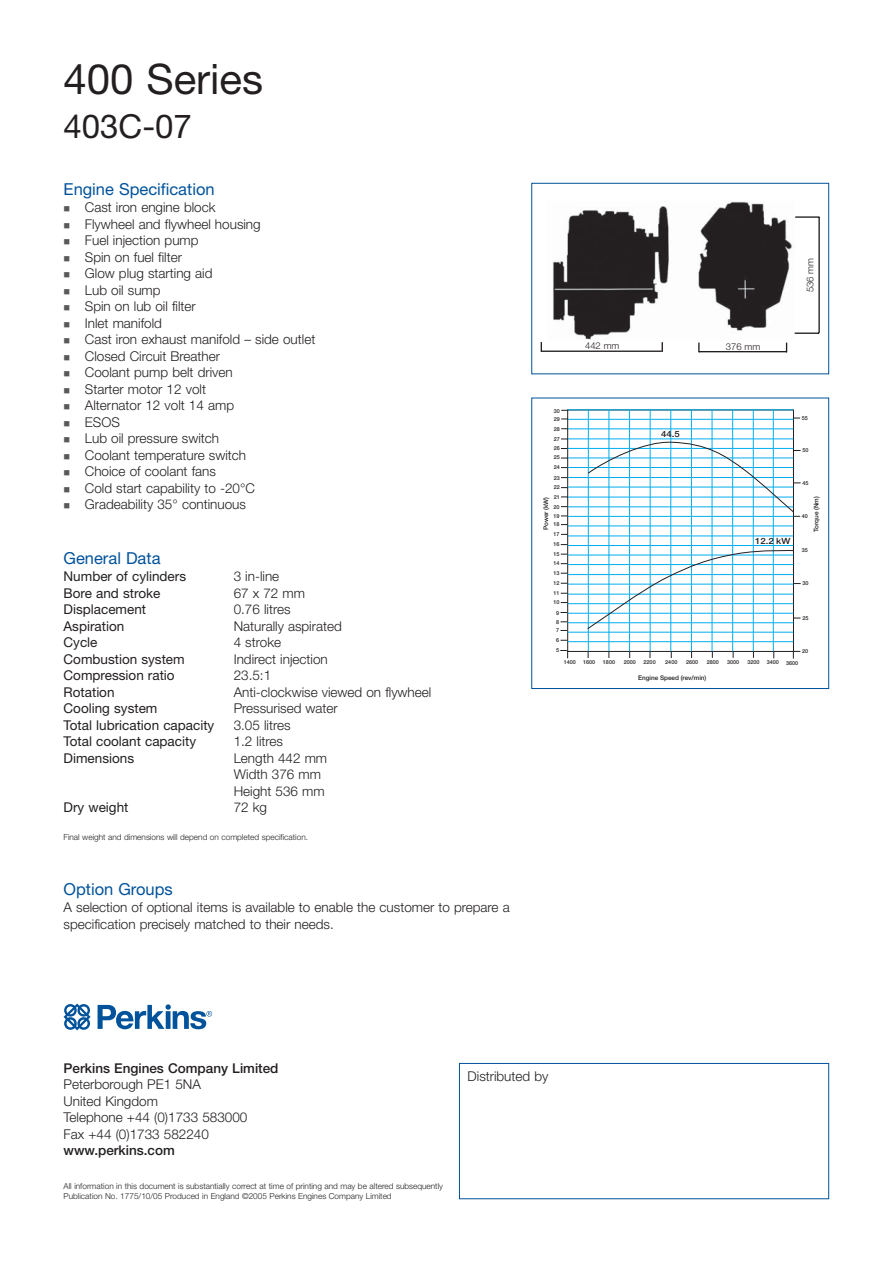
<style>
.page{position:relative;width:893px;height:1263px;background:#fff}
.page>*{position:absolute;margin:0;border:0;box-sizing:border-box;transform-origin:0 0}
.t1{font:42px "Helvetica Neue";color:#231f20}
.t2{font:33px "Helvetica Neue";color:#231f20}
.t3{font:16.5px "Helvetica Neue";color:#00529b}
.t4{font:300 13.5px/16.5px "Helvetica Neue";color:#231f20}
.t5{font:13.5px "Helvetica Neue";color:#231f20}
.t6{font:500 13.5px "Helvetica Neue";color:#231f20}
.t7{font:300 9.45px "Helvetica Neue";color:#231f20}
.t8{font:500 8.55px "Helvetica Neue";color:#231f20;scale:1.11 1}
.t9{font:300 8.25px/10.5px "Helvetica Neue";color:#231f20}
.t10{font:500 6.3px "Helvetica Neue";color:#231f20}
.t11{font:500 5.4px/9.9px "Helvetica Neue";color:#231f20}
</style>
<div class="page">
<img style="left:553px;top:202px;width:239px;height:138px">
<hr style="left:699px;top:351px;width:88px;height:1px;background:#231f20">
<svg style="left:661px;top:342px;width:2px;height:10px"></svg>
<hr style="left:541px;top:351px;width:120px;height:1px;background:#231f20">
<svg style="left:795px;top:333px;width:24px;height:1px"></svg>
<hr style="left:795px;top:216px;width:24px;height:2px;background:#231f20">
<hr style="left:818px;top:217px;width:2px;height:116px;background:#231f20">
<div style="left:531px;top:183px;width:298px;height:191px;border:1px solid #00529b"></div>
<div style="left:459px;top:1063px;width:370px;height:136px;border:1px solid #00529b"></div>
<svg style="left:560px;top:410px;width:234px;height:249px"></svg>
<hr style="left:567px;top:632px;width:226px;height:1px;background:#00adef">
<hr style="left:567px;top:641px;width:226px;height:1px;background:#00adef">
<hr style="left:567px;top:623px;width:226px;height:1px;background:#00adef">
<hr style="left:567px;top:613px;width:226px;height:1px;background:#00adef">
<hr style="left:567px;top:603px;width:226px;height:1px;background:#00adef">
<hr style="left:567px;top:594px;width:226px;height:1px;background:#00adef">
<hr style="left:567px;top:584px;width:226px;height:1px;background:#00adef">
<hr style="left:567px;top:574px;width:226px;height:1px;background:#00adef">
<hr style="left:567px;top:564px;width:226px;height:1px;background:#00adef">
<hr style="left:567px;top:555px;width:226px;height:1px;background:#00adef">
<hr style="left:567px;top:545px;width:226px;height:1px;background:#00adef">
<hr style="left:567px;top:536px;width:226px;height:1px;background:#00adef">
<hr style="left:567px;top:526px;width:226px;height:1px;background:#00adef">
<hr style="left:567px;top:516px;width:226px;height:1px;background:#00adef">
<hr style="left:567px;top:507px;width:226px;height:1px;background:#00adef">
<hr style="left:567px;top:497px;width:226px;height:1px;background:#00adef">
<hr style="left:567px;top:487px;width:226px;height:1px;background:#00adef">
<hr style="left:567px;top:477px;width:226px;height:1px;background:#00adef">
<hr style="left:567px;top:467px;width:226px;height:1px;background:#00adef">
<hr style="left:567px;top:458px;width:226px;height:1px;background:#00adef">
<hr style="left:567px;top:448px;width:226px;height:1px;background:#00adef">
<hr style="left:567px;top:439px;width:226px;height:1px;background:#00adef">
<hr style="left:567px;top:429px;width:226px;height:1px;background:#00adef">
<hr style="left:567px;top:419px;width:226px;height:1px;background:#00adef">
<hr style="left:567px;top:410px;width:226px;height:1px;background:#00adef">
<hr style="left:629px;top:410px;width:1px;height:241px;background:#00adef">
<hr style="left:609px;top:410px;width:1px;height:241px;background:#00adef">
<hr style="left:588px;top:410px;width:1px;height:241px;background:#00adef">
<hr style="left:650px;top:410px;width:1px;height:241px;background:#00adef">
<hr style="left:691px;top:410px;width:1px;height:241px;background:#00adef">
<hr style="left:670px;top:410px;width:1px;height:241px;background:#00adef">
<hr style="left:712px;top:410px;width:1px;height:241px;background:#00adef">
<hr style="left:753px;top:410px;width:1px;height:241px;background:#00adef">
<hr style="left:732px;top:410px;width:1px;height:241px;background:#00adef">
<hr style="left:773px;top:410px;width:1px;height:241px;background:#00adef">
<svg style="left:587px;top:418px;width:214px;height:241px"></svg>
<div style="left:531px;top:398px;width:298px;height:291px;border:1px solid #00529b"></div>
<svg style="left:64px;top:1004px;width:27px;height:26px"></svg>
<svg style="left:98px;top:1004px;width:114px;height:25px"></svg>
<h1 class="t1" style="left:64px;top:64px;width:201px">400 Series</h1>
<h2 class="t2" style="left:64px;top:115px;width:130px">403C-07</h2>
<p class="t3" style="left:64px;top:183px;width:153px">Engine Specification</p>
<p class="t4" style="left:85px;top:200px;width:232px">Cast iron engine block<br>Flywheel and flywheel housing<br>Fuel injection pump<br>Spin on fuel filter<br>Glow plug starting aid<br>Lub oil sump<br>Spin on lub oil filter<br>Inlet manifold<br>Cast iron exhaust manifold – side outlet<br>Closed Circuit Breather<br>Coolant pump belt driven<br>Starter motor 12 volt<br>Alternator 12 volt 14 amp<br>ESOS<br>Lub oil pressure switch<br>Coolant temperature switch<br>Choice of coolant fans<br>Cold start capability to -20°C<br>Gradeability 35° continuous</p>
<p class="t3" style="left:64px;top:552px;width:98px">General Data</p>
<p class="t5" style="left:64px;top:572px;width:124px">Number of cylinders</p>
<p class="t4" style="left:234px;top:570px;width:47px">3 in-line</p>
<p class="t5" style="left:64px;top:588px;width:98px">Bore and stroke</p>
<p class="t4" style="left:234px;top:586px;width:73px">67 x 72 mm</p>
<p class="t5" style="left:64px;top:605px;width:84px">Displacement</p>
<p class="t4" style="left:234px;top:603px;width:58px">0.76 litres</p>
<p class="t5" style="left:64px;top:621px;width:62px">Aspiration</p>
<p class="t4" style="left:234px;top:619px;width:110px">Naturally aspirated</p>
<p class="t5" style="left:64px;top:638px;width:35px">Cycle</p>
<p class="t4" style="left:234px;top:636px;width:49px">4 stroke</p>
<p class="t5" style="left:64px;top:654px;width:123px">Combustion system</p>
<p class="t4" style="left:234px;top:652px;width:96px">Indirect injection</p>
<p class="t5" style="left:64px;top:671px;width:113px">Compression ratio</p>
<p class="t4" style="left:234px;top:669px;width:39px">23.5:1</p>
<p class="t5" style="left:64px;top:687px;width:52px">Rotation</p>
<p class="t4" style="left:234px;top:685px;width:199px">Anti-clockwise viewed on flywheel</p>
<p class="t5" style="left:64px;top:704px;width:95px">Cooling system</p>
<p class="t4" style="left:234px;top:702px;width:106px">Pressurised water</p>
<p class="t5" style="left:64px;top:720px;width:152px">Total lubrication capacity</p>
<p class="t4" style="left:234px;top:718px;width:58px">3.05 litres</p>
<p class="t5" style="left:64px;top:737px;width:134px">Total coolant capacity</p>
<p class="t4" style="left:234px;top:735px;width:51px">1.2 litres</p>
<p class="t5" style="left:64px;top:753px;width:72px">Dimensions</p>
<p class="t4" style="left:234px;top:751px;width:95px">Length 442 mm<br>Width 376 mm<br>Height 536 mm</p>
<p class="t5" style="left:64px;top:803px;width:66px">Dry weight</p>
<p class="t4" style="left:234px;top:801px;width:35px">72 kg</p>
<p class="t9" style="left:64px;top:833px;width:246px">Final weight and dimensions will depend on completed specification.</p>
<p class="t3" style="left:64px;top:883px;width:111px">Option Groups</p>
<p class="t4" style="left:64px;top:901px;width:448px">A selection of optional items is available to enable the customer to prepare a specification precisely matched to their needs.</p>
<p class="t11" style="left:554px;top:408px;width:8px;line-height:7.6px">30<br>29</p>
<p class="t11" style="left:554px;top:424px;width:8px">28<br>27</p>
<p class="t11" style="left:554px;top:444px;width:8px">26</p>
<p class="t11" style="left:554px;top:453px;width:8px">25</p>
<p class="t11" style="left:554px;top:463px;width:8px">24</p>
<p class="t11" style="left:554px;top:473px;width:8px">23</p>
<p class="t11" style="left:554px;top:483px;width:8px">22</p>
<p class="t7" style="left:585px;top:342px;width:36px">442 mm</p>
<p class="t7" style="left:726px;top:343px;width:36px">376 mm</p>
<p class="t8" style="left:661px;top:431px;width:18px">44.5</p>
<p class="t7" style="left:807px;top:292px;width:36px;rotate:-90deg">536 mm</p>
<p class="t11" style="left:802px;top:413px;width:8px">55</p>
<p class="t11" style="left:802px;top:446px;width:8px">50</p>
<p class="t11" style="left:802px;top:478px;width:8px">45</p>
<p class="t11" style="left:554px;top:492px;width:8px">21</p>
<p class="t10" style="left:544px;top:530px;width:35px;rotate:-90deg">Power (kW)</p>
<p class="t10" style="left:814px;top:532px;width:37px;rotate:-90deg">Torque (Nm)</p>
<p class="t11" style="left:553px;top:502px;width:8px">20</p>
<p class="t11" style="left:802px;top:512px;width:8px">40</p>
<p class="t11" style="left:553px;top:513px;width:8px;line-height:7.6px">19<br>18</p>
<p class="t11" style="left:553px;top:530px;width:8px">17<br>16</p>
<p class="t8" style="left:755px;top:538px;width:33px">12.2 kW</p>
<p class="t11" style="left:802px;top:546px;width:8px">35</p>
<p class="t11" style="left:553px;top:549px;width:8px">15</p>
<p class="t11" style="left:553px;top:558px;width:8px">14</p>
<p class="t11" style="left:553px;top:568px;width:8px">13</p>
<p class="t11" style="left:553px;top:579px;width:8px">12</p>
<p class="t11" style="left:553px;top:588px;width:8px">11</p>
<p class="t11" style="left:553px;top:598px;width:8px">10</p>
<p class="t11" style="left:556px;top:608px;width:5px">9</p>
<p class="t11" style="left:556px;top:619px;width:5px;line-height:7.6px">8<br>7</p>
<p class="t11" style="left:556px;top:636px;width:5px">6<br>5</p>
<p class="t11" style="left:802px;top:579px;width:8px">30</p>
<p class="t11" style="left:802px;top:613px;width:8px">25</p>
<p class="t11" style="left:802px;top:647px;width:8px">20</p>
<p class="t11" style="left:564px;top:658px;width:14px">1400</p>
<p class="t11" style="left:767px;top:658px;width:14px">3400</p>
<p class="t11" style="left:583px;top:658px;width:14px">1600</p>
<p class="t11" style="left:747px;top:658px;width:14px">3200</p>
<p class="t11" style="left:603px;top:658px;width:14px">1800</p>
<p class="t11" style="left:624px;top:658px;width:14px">2000</p>
<p class="t11" style="left:643px;top:658px;width:14px">2200</p>
<p class="t11" style="left:665px;top:658px;width:14px">2400</p>
<p class="t11" style="left:686px;top:658px;width:14px">2600</p>
<p class="t11" style="left:707px;top:658px;width:14px">2800</p>
<p class="t11" style="left:727px;top:658px;width:14px">3000</p>
<p class="t10" style="left:638px;top:675px;width:70px">Engine Speed (rev/min)</p>
<p class="t11" style="left:786px;top:658px;width:14px">3600</p>
<p class="t6" style="left:64px;top:1063px;width:216px">Perkins Engines Company Limited</p>
<p class="t4" style="left:64px;top:1077px;width:185px">Peterborough PE1 5NA<br>United Kingdom<br>Telephone +44 (0)1733 583000<br>Fax +44 (0)1733 582240</p>
<p class="t6" style="left:64px;top:1146px;width:113px">www.perkins.com</p>
<p class="t9" style="left:64px;top:1181px;width:381px">All information in this document is substantially correct at time of printing and may be altered subsequently<br>Publication No. 1775/10/05 Produced in England ©2005 Perkins Engines Company Limited</p>
<p class="t4" style="left:468px;top:1069px;width:82px">Distributed by</p>
</div>
